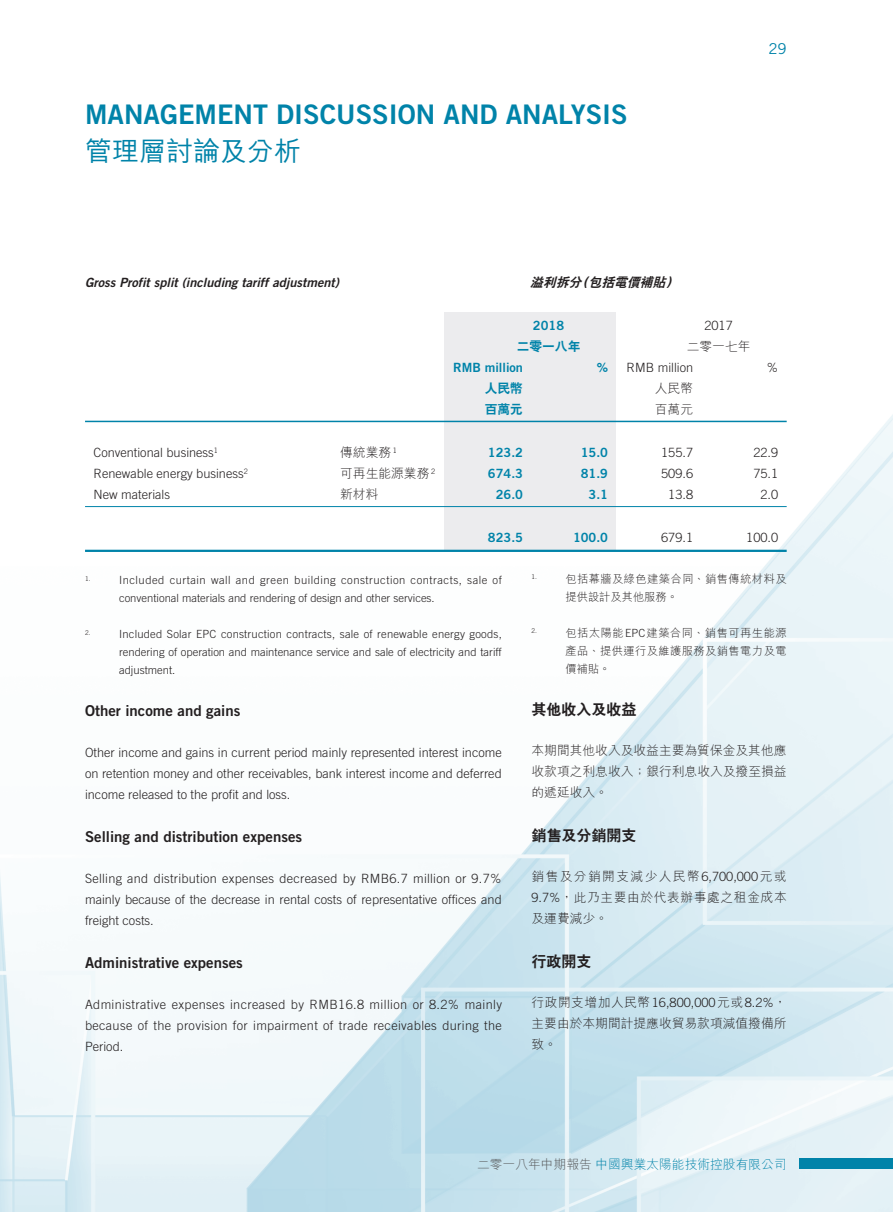
<style>
.page{position:relative;width:893px;height:1212px;background:#fff}
.page>*{position:absolute;margin:0;border:0;box-sizing:border-box;transform-origin:0 0}
.t1{font:27px "Trade Gothic LT Std Bd 2";color:#0083a9}
.t2{font:500 27px "M Hei HK";color:#0083a9}
.Subhead_2{font:15px "Trade Gothic LT Std Bd 2";color:#231f20}
.副標題2{font:800 15px "C Hei 2 HK";color:#231f20}
.t3{font:15px "Trade Gothic LT Std";color:#0083a9}
.Body_Text{font:300 12.75px/21px "Trade Gothic LT Std";color:#231f20;text-align:justify}
.內文{font:300 12.75px/21px "M Hei HK";color:#231f20;text-align:justify}
.Table_4_Colume{font:300 12.75px "Trade Gothic LT Std";color:#231f20}
.Table_4_Colume-2{font:12.75px "Trade Gothic LT Std Bd 2";color:#0083a9}
.Subhead_3{font:12.75px "Trade Gothic LT Std Bd 2 Obl";color:#231f20}
.Table_4_Colume-3{font:300 12.75px "M Hei HK";color:#231f20}
.t4{font:300 12.75px "M Hei HK";color:#0083a9}
.副標題3{font:italic 800 12.75px "C Hei 2 HK";color:#231f20}
.Table_4_Colume-4{font:800 12.75px "C Hei 2 HK";color:#0083a9}
.t5{font:300 11.25px/18px "Trade Gothic LT Std";color:#231f20;text-align:justify}
.t6{font:300 11.25px/18px "Trade Gothic LT Std";letter-spacing:.045em;color:#231f20}
.附註{font:300 11.25px/18px "M Hei HK";letter-spacing:.04em;color:#231f20}
.附註-2{font:300 6.6px "Trade Gothic LT Std";color:#231f20}
.s1{font-family:"Trade Gothic LT Std"}
.s2{color:#57585a}
</style>
<div class="page">
<img style="left:1px;top:415px;width:892px;height:797px">
<div style="left:799px;top:1159px;width:94px;height:10px;background:#0083a9"></div>
<div style="left:444px;top:312px;width:172px;height:239px;background:#ececee"></div>
<hr style="left:85px;top:421px;width:702px;height:1px;background:#0083a9">
<hr style="left:85px;top:506px;width:702px;height:1px;background:#0083a9">
<hr style="left:85px;top:550px;width:702px;height:2px;background:#0083a9">
<h1 class="t1" style="left:85px;top:98px;width:544px">MANAGEMENT DISCUSSION AND ANALYSIS</h1>
<h1 class="t2" style="left:85px;top:131px;width:217px">管理層討論及分析</h1>
<p class="Subhead_3" style="left:85px;top:275px;width:255px">Gross Profit split (including tariff adjustment)</p>
<p class="副標題3" style="left:530px;top:276px;width:153px">溢利拆分（包括電價補貼）</p>
<p class="t3" style="left:768px;top:40px;width:20px">29</p>
<p class="Table_4_Colume-2" style="left:533px;top:317px;width:33px">2018</p>
<p class="Table_4_Colume" style="left:704px;top:318px;width:30px">2017</p>
<p class="Table_4_Colume-4" style="left:517px;top:340px;width:65px">二零一八年</p>
<p class="Table_4_Colume-3" style="left:687px;top:340px;width:65px">二零一七年</p>
<p class="Table_4_Colume-2" style="left:453px;top:359px;width:71px">RMB million</p>
<p class="Table_4_Colume-2" style="left:597px;top:359px;width:13px">%</p>
<p class="Table_4_Colume" style="left:626px;top:360px;width:68px">RMB million</p>
<p class="Table_4_Colume" style="left:767px;top:360px;width:13px">%</p>
<p class="Table_4_Colume-4" style="left:485px;top:382px;width:40px">人民幣</p>
<p class="Table_4_Colume-3" style="left:655px;top:382px;width:40px">人民幣</p>
<p class="Table_4_Colume-4" style="left:485px;top:403px;width:40px">百萬元</p>
<p class="Table_4_Colume-3" style="left:655px;top:403px;width:40px">百萬元</p>
<p class="Table_4_Colume" style="left:94px;top:445px;width:126px">Conventional business<sup>1</sup></p>
<p class="Table_4_Colume-3" style="left:340px;top:446px;width:58px">傳統業務 <sup>1</sup></p>
<p class="Table_4_Colume-2" style="left:488px;top:445px;width:37px">123.2</p>
<p class="Table_4_Colume-2" style="left:581px;top:445px;width:29px">15.0</p>
<p class="Table_4_Colume" style="left:661px;top:445px;width:33px">155.7</p>
<p class="Table_4_Colume" style="left:753px;top:445px;width:26px">22.9</p>
<p class="Table_4_Colume" style="left:94px;top:466px;width:156px">Renewable energy business<sup>2</sup></p>
<p class="Table_4_Colume-3" style="left:340px;top:467px;width:96px">可再生能源業務 <sup>2</sup></p>
<p class="Table_4_Colume-2" style="left:488px;top:466px;width:37px">674.3</p>
<p class="Table_4_Colume-2" style="left:581px;top:466px;width:29px">81.9</p>
<p class="Table_4_Colume" style="left:661px;top:466px;width:33px">509.6</p>
<p class="Table_4_Colume" style="left:753px;top:466px;width:26px">75.1</p>
<p class="Table_4_Colume" style="left:94px;top:487px;width:78px">New materials</p>
<p class="Table_4_Colume-3" style="left:340px;top:488px;width:40px">新材料</p>
<p class="Table_4_Colume-2" style="left:496px;top:487px;width:29px">26.0</p>
<p class="Table_4_Colume-2" style="left:589px;top:487px;width:21px">3.1</p>
<p class="Table_4_Colume" style="left:668px;top:487px;width:26px">13.8</p>
<p class="Table_4_Colume" style="left:760px;top:487px;width:19px">2.0</p>
<p class="Table_4_Colume-2" style="left:488px;top:530px;width:37px">823.5</p>
<p class="Table_4_Colume-2" style="left:573px;top:530px;width:37px">100.0</p>
<p class="Table_4_Colume" style="left:661px;top:530px;width:33px">679.1</p>
<p class="Table_4_Colume" style="left:746px;top:530px;width:33px">100.0</p>
<p class="附註-2" style="left:85px;top:574px;width:7px">1.</p>
<p class="t6" style="left:119px;top:571px;width:384px">Included curtain wall and green building construction contracts, sale of conventional materials and rendering of design and other services.</p>
<p class="附註-2" style="left:85px;top:628px;width:7px">2.</p>
<p class="t5" style="left:119px;top:625px;width:384px">Included Solar EPC construction contracts, sale of renewable energy goods, rendering of operation and maintenance service and sale of electricity and tariff adjustment.</p>
<p class="Subhead_2" style="left:85px;top:702px;width:157px">Other income and gains</p>
<p class="Body_Text" style="left:85px;top:741px;width:418px">Other income and gains in current period mainly represented interest income on retention money and other receivables, bank interest income and deferred income released to the profit and loss.</p>
<p class="Subhead_2" style="left:85px;top:828px;width:219px">Selling and distribution expenses</p>
<p class="Body_Text" style="left:85px;top:867px;width:418px">Selling and distribution expenses decreased by RMB6.7 million or 9.7% mainly because of the decrease in rental costs of representative offices and freight costs.</p>
<p class="Subhead_2" style="left:85px;top:954px;width:159px">Administrative expenses</p>
<p class="Body_Text" style="left:85px;top:993px;width:418px">Administrative expenses increased by RMB16.8 million or 8.2% mainly because of the provision for impairment of trade receivables during the Period.</p>
<p class="附註-2" style="left:531px;top:573px;width:7px">1.</p>
<p class="附註" style="left:566px;top:570px;width:223px">包括幕牆及綠色建築合同、銷售傳統材料及提供設計及其他服務。</p>
<p class="附註-2" style="left:531px;top:627px;width:7px">2.</p>
<p class="附註" style="left:566px;top:624px;width:223px;text-align:justify">包括太陽能<span class="s1">EPC</span>建築合同、銷售可再生能源產品、提供運行及維護服務及銷售電力及電價補貼。</p>
<p class="副標題2" style="left:531px;top:702px;width:106px">其他收入及收益</p>
<p class="內文" style="left:531px;top:740px;width:257px">本期間其他收入及收益主要為質保金及其他應收款項之利息收入；銀行利息收入及撥至損益的遞延收入。</p>
<p class="副標題2" style="left:531px;top:828px;width:106px">銷售及分銷開支</p>
<p class="內文" style="left:531px;top:866px;width:257px">銷售及分銷開支減少人民幣<span class="s1">6,700,000</span>元或<span class="s1">9.7%</span>，此乃主要由於代表辦事處之租金成本及運費減少。</p>
<p class="副標題2" style="left:531px;top:954px;width:61px">行政開支</p>
<p class="內文" style="left:531px;top:992px;width:257px">行政開支增加人民幣<span class="s1">16,800,000</span>元或<span class="s1">8.2%</span>，主要由於本期間計提應收貿易款項減值撥備所致。</p>
<p class="t4" style="left:477px;top:1157px;width:311px"><span class="s2">二零一八年中期報告</span> 中國興業太陽能技術控股有限公司</p>
</div>
